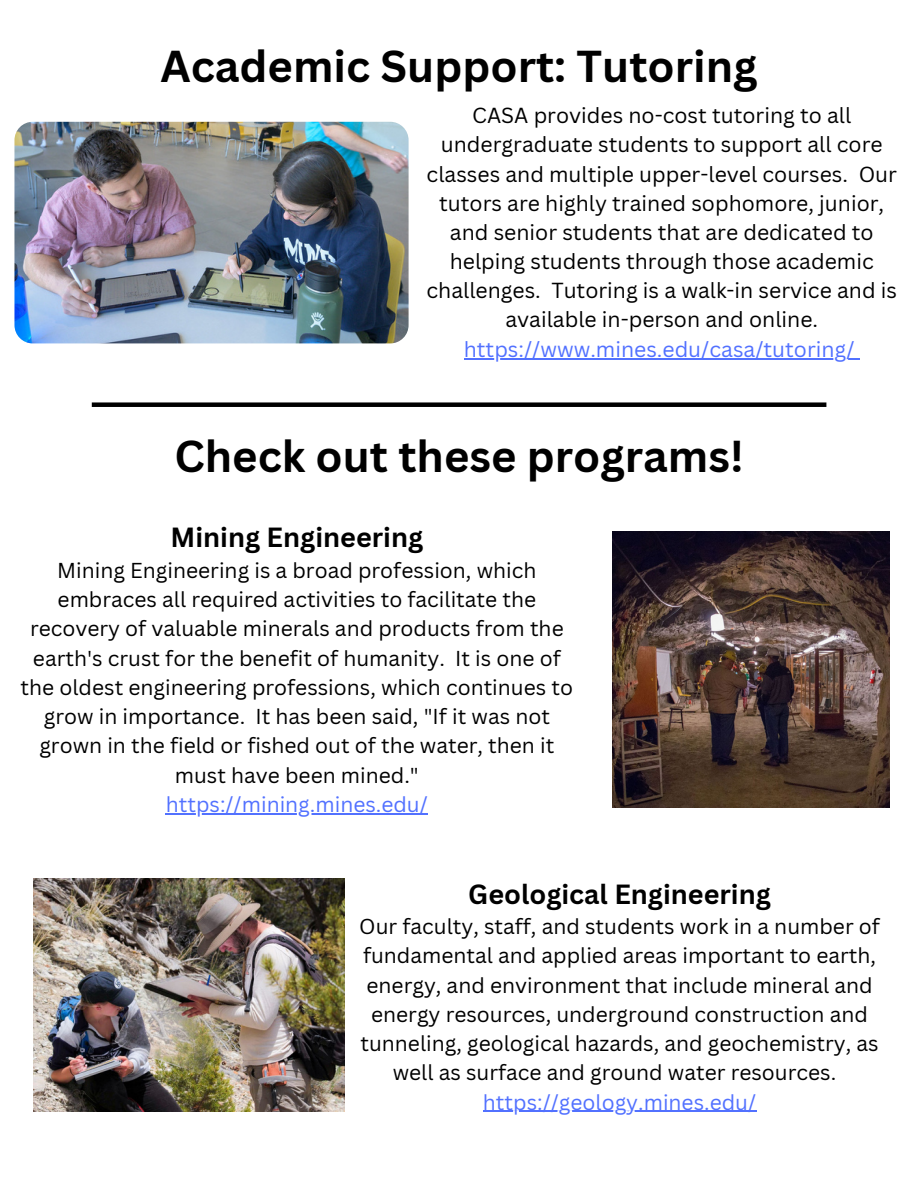
<style>
.page{position:relative;width:918px;height:1188px;background:#fff}
.page>*{position:absolute;margin:0;border:0;box-sizing:border-box;transform-origin:0 0}
.t1{font:700 43.5px "Canva Sans";color:#000}
.t2{font:700 27px "Canva Sans";color:#000}
.t3{font:21.15px/29.1px "Canva Sans";color:#000;text-align:center}
.t4{font:21.15px "Canva Sans";color:#5271ff}
.t5{font:21px/29.2px "Canva Sans";color:#000;text-align:center}
.t6{font:21px "Canva Sans";color:#5271ff}
</style>
<div class="page">
<img style="left:14px;top:122px;width:395px;height:221px;border-radius:18px">
<div style="left:92px;top:402px;width:734px;height:5px;background:#000"></div>
<img style="left:613px;top:531px;width:277px;height:277px">
<img style="left:34px;top:878px;width:310px;height:233px">
<hr style="left:464px;top:358px;width:391px;height:2px;background:#5271ff">
<hr style="left:166px;top:813px;width:262px;height:1px;background:#5271ff">
<hr style="left:483px;top:1111px;width:273px;height:1px;background:#5271ff">
<p class="t1" style="left:160px;top:35px;width:599px">Academic Support: Tutoring</p>
<p class="t3" style="left:426px;top:101px;width:472px">CASA provides no-cost tutoring to all undergraduate students to support all core classes and multiple upper-level courses. Our tutors are highly trained sophomore, junior, and senior students that are dedicated to helping students through those academic challenges. Tutoring is a walk-in service and is available in-person and online.</p>
<p class="t4" style="left:464px;top:334px;width:392px">https://www.mines.edu/casa/tutoring/</p>
<p class="t1" style="left:174px;top:426px;width:571px">Check out these programs!</p>
<p class="t2" style="left:171px;top:519px;width:254px">Mining Engineering</p>
<p class="t5" style="left:21px;top:555px;width:554px">Mining Engineering is a broad profession, which embraces all required activities to facilitate the recovery of valuable minerals and products from the earth's crust for the benefit of humanity. It is one of the oldest engineering professions, which continues to grow in importance. It has been said, "If it was not grown in the field or fished out of the water, then it must have been mined."</p>
<p class="t6" style="left:166px;top:789px;width:264px">https://mining.mines.edu/</p>
<p class="t2" style="left:468px;top:875px;width:304px">Geological Engineering</p>
<p class="t5" style="left:359px;top:911px;width:522px">Our faculty, staff, and students work in a number of fundamental and applied areas important to earth, energy, and environment that include mineral and energy resources, underground construction and tunneling, geological hazards, and geochemistry, as well as surface and ground water resources.</p>
<p class="t6" style="left:483px;top:1087px;width:275px">https://geology.mines.edu/</p>
</div>
